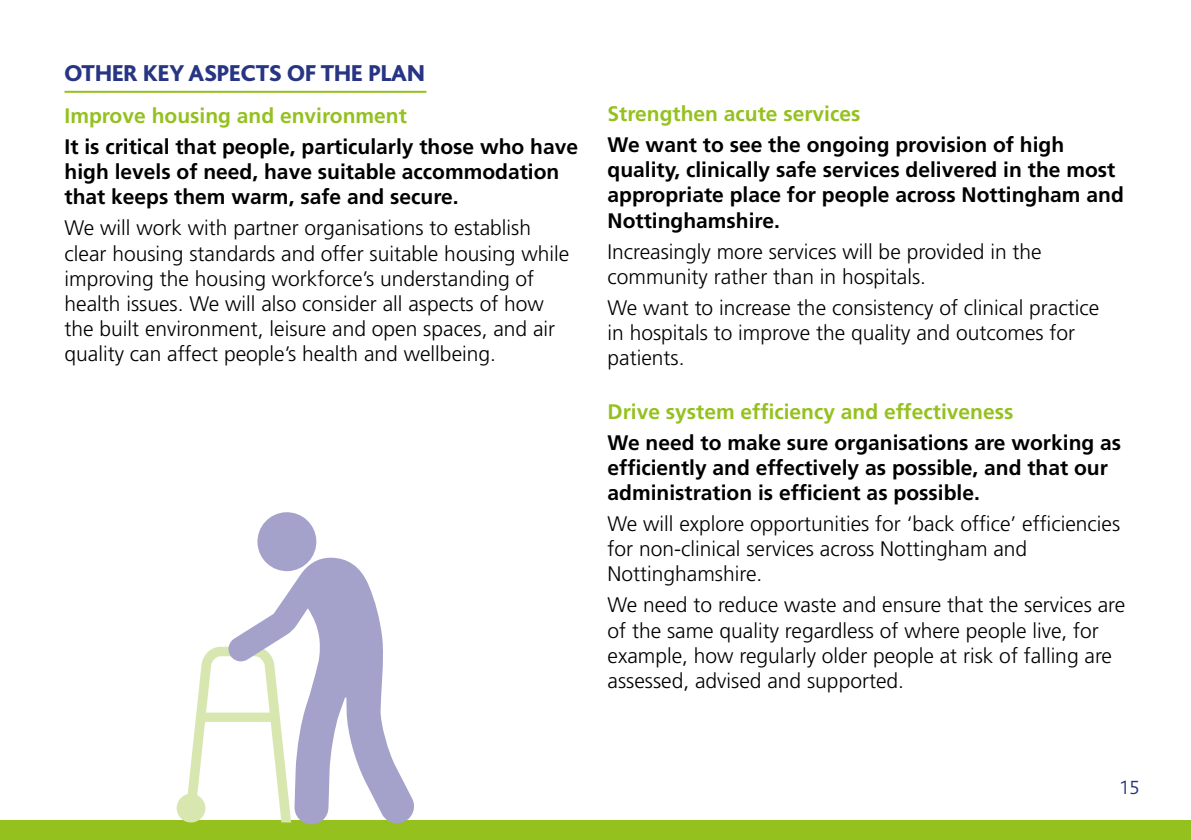
<style>
.page{position:relative;width:1191px;height:840px;background:#fff}
.page>*{position:absolute;margin:0;border:0;box-sizing:border-box;transform-origin:0 0}
.t1{font:800 24px "Bliss";color:#283583}
.t2{font:300 21px/25.2px "Frutiger";color:#000}
.t3{font:700 21px/25.2px "Frutiger";color:#000}
.t4{font:700 21px "Frutiger";color:#95c11f}
.t5{font:300 20px "Bliss";color:#283583}
</style>
<div class="page">
<div style="left:0;top:819px;width:1191px;height:20px;background:#95c11f"></div>
<hr style="left:64px;top:91px;width:362px;height:2px;background:#95c11f">
<svg style="left:177px;top:646px;width:50px;height:176px"></svg>
<svg style="left:227px;top:557px;width:189px;height:266px"></svg>
<svg style="left:257px;top:512px;width:60px;height:59px"></svg>
<p class="t1" style="left:64px;top:60px;width:362px">OTHER KEY ASPECTS OF THE PLAN</p>
<p class="t4" style="left:64px;top:103px;width:344px">Improve housing and environment</p>
<p class="t3" style="left:64px;top:134px;width:515px">It is critical that people, particularly those who have high levels of need, have suitable accommodation that keeps them warm, safe and secure.</p>
<p class="t2" style="left:64px;top:215px;width:506px">We will work with partner organisations to establish clear housing standards and offer suitable housing while improving the housing workforce’s understanding of health issues. We will also consider all aspects of how the built environment, leisure and open spaces, and air quality can affect people’s health and wellbeing.</p>
<p class="t4" style="left:607px;top:101px;width:254px">Strengthen acute services</p>
<p class="t3" style="left:607px;top:132px;width:518px">We want to see the ongoing provision of high quality, clinically safe services delivered in the most appropriate place for people across Nottingham and Nottinghamshire.</p>
<p class="t2" style="left:607px;top:238px;width:436px">Increasingly more services will be provided in the community rather than in hospitals.</p>
<p class="t2" style="left:607px;top:294px;width:493px">We want to increase the consistency of clinical practice in hospitals to improve the quality and outcomes for patients.</p>
<p class="t4" style="left:607px;top:399px;width:407px">Drive system efficiency and effectiveness</p>
<p class="t3" style="left:607px;top:429px;width:515px">We need to make sure organisations are working as efficiently and effectively as possible, and that our administration is efficient as possible.</p>
<p class="t2" style="left:607px;top:511px;width:514px">We will explore opportunities for ‘back office’ efficiencies for non-clinical services across Nottingham and<br>Nottinghamshire.</p>
<p class="t2" style="left:607px;top:592px;width:519px">We need to reduce waste and ensure that the services are of the same quality regardless of where people live, for example, how regularly older people at risk of falling are assessed, advised and supported.</p>
<p class="t5" style="left:1118px;top:776px;width:22px">15</p>
</div>
